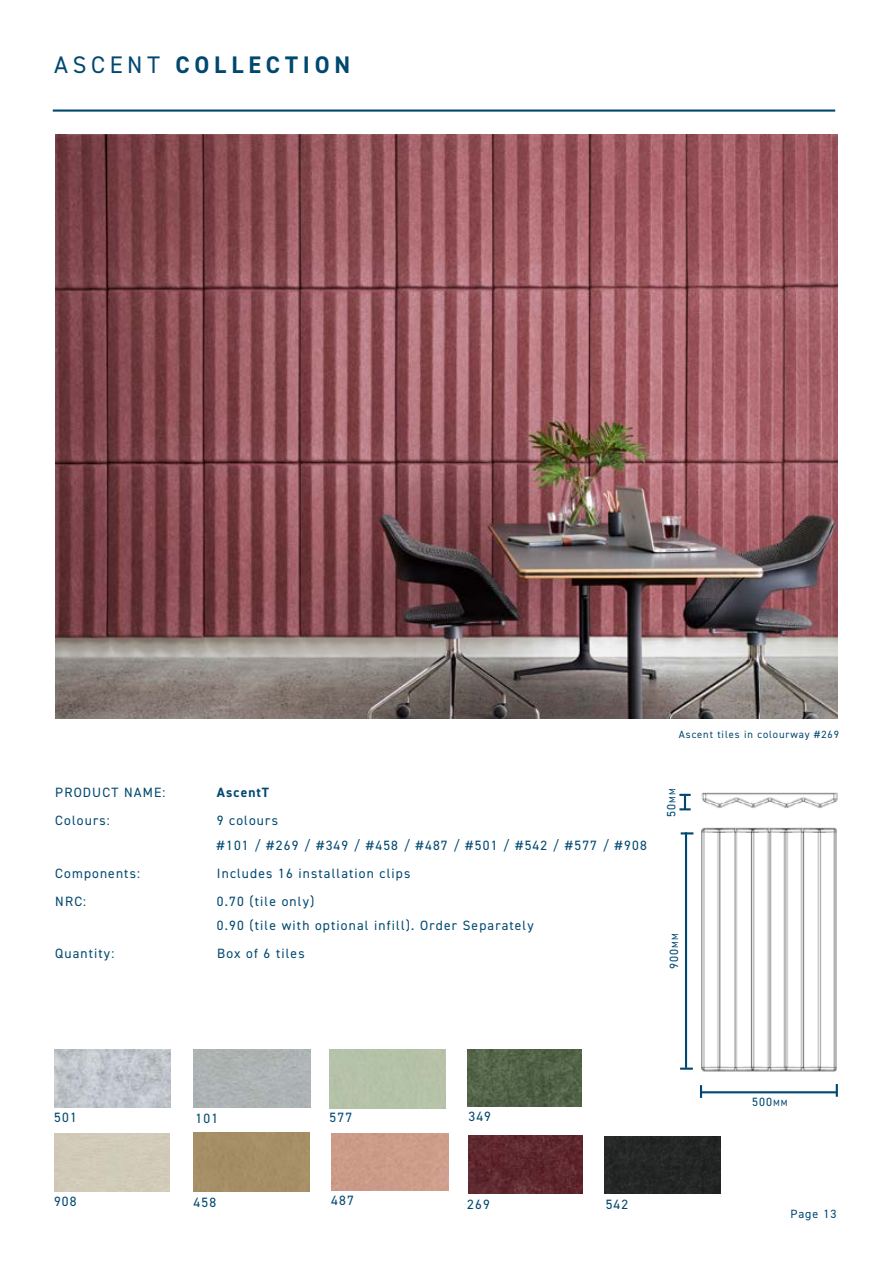
<style>
.page{position:relative;width:893px;height:1263px;background:#fff}
.page>*{position:absolute;margin:0;border:0;box-sizing:border-box;transform-origin:0 0}
.t1{font:700 24px "DIN2014";letter-spacing:.2em;color:#004870}
.t2{font:13.5px/24px "DIN2014";letter-spacing:.085em;color:#004870}
.t3{font:700 13.5px "DIN2014";letter-spacing:.085em;color:#004870}
.t4{font:12px "DIN2014";letter-spacing:.085em;color:#004870}
.t5{font:10.5px "DIN2014";letter-spacing:.085em;color:#004870}
.s1{font-weight:400}
.s2{font-size:9px}
</style>
<div class="page">
<hr style="left:53px;top:109px;width:782px;height:3px;background:#004870">
<img style="left:55px;top:135px;width:783px;height:584px">
<img style="left:691px;top:827px;width:146px;height:264px">
<hr style="left:685px;top:832px;width:2px;height:236px;background:#004870">
<svg style="left:680px;top:1067px;width:13px;height:3px"></svg>
<svg style="left:681px;top:832px;width:12px;height:2px"></svg>
<hr style="left:701px;top:1091px;width:136px;height:2px;background:#004870">
<svg style="left:700px;top:1085px;width:2px;height:13px"></svg>
<svg style="left:836px;top:1084px;width:2px;height:13px"></svg>
<img style="left:701px;top:792px;width:137px;height:17px">
<svg style="left:679px;top:794px;width:12px;height:16px"></svg>
<img style="left:55px;top:1050px;width:115px;height:57px">
<div style="left:604px;top:1136px;width:116px;height:58px;background:#242625"></div>
<div style="left:194px;top:1133px;width:115px;height:58px;background:#a68f65"></div>
<img style="left:468px;top:1135px;width:114px;height:58px">
<img style="left:467px;top:1049px;width:114px;height:58px">
<h1 class="t1" style="left:54px;top:48px;width:298px"><span class="s1">ASCENT</span> COLLECTION</h1>
<p class="t2" style="left:55px;top:780px;width:112px">PRODUCT NAME:</p>
<p class="t3" style="left:217px;top:783px;width:54px">AscentT</p>
<p class="t2" style="left:55px;top:808px;width:56px">Colours:</p>
<p class="t2" style="left:217px;top:808px;width:431px">9 colours<br>#101 / #269 / #349 / #458 / #487 / #501 / #542 / #577 / #908</p>
<p class="t2" style="left:55px;top:861px;width:86px">Components:</p>
<p class="t2" style="left:217px;top:861px;width:195px">Includes 16 installation clips</p>
<p class="t2" style="left:55px;top:889px;width:32px">NRC:</p>
<p class="t2" style="left:217px;top:889px;width:318px">0.70 (tile only)<br>0.90 (tile with optional infill). Order Separately</p>
<p class="t2" style="left:55px;top:941px;width:61px">Quantity:</p>
<p class="t2" style="left:217px;top:941px;width:89px">Box of 6 tiles</p>
<p class="t5" style="left:679px;top:727px;width:162px">Ascent tiles in colourway #269</p>
<p class="t4" style="left:664px;top:817px;width:30px;rotate:-90deg">50<span class="s2">MM</span></p>
<p class="t4" style="left:666px;top:969px;width:37px;rotate:-90deg">900<span class="s2">MM</span></p>
<p class="t2" style="left:54px;top:1105px;width:24px">501</p>
<p class="t2" style="left:196px;top:1106px;width:24px">101</p>
<p class="t2" style="left:330px;top:1105px;width:24px">577</p>
<p class="t2" style="left:468px;top:1104px;width:24px">349</p>
<p class="t2" style="left:54px;top:1189px;width:24px">908</p>
<p class="t2" style="left:331px;top:1188px;width:24px">487</p>
<p class="t2" style="left:194px;top:1190px;width:24px">458</p>
<p class="t2" style="left:467px;top:1192px;width:24px">269</p>
<p class="t2" style="left:606px;top:1192px;width:24px">542</p>
<p class="t4" style="left:752px;top:1094px;width:37px">500<span class="s2">MM</span></p>
<p class="t4" style="left:790px;top:1207px;width:47px">Page 13</p>
</div>
